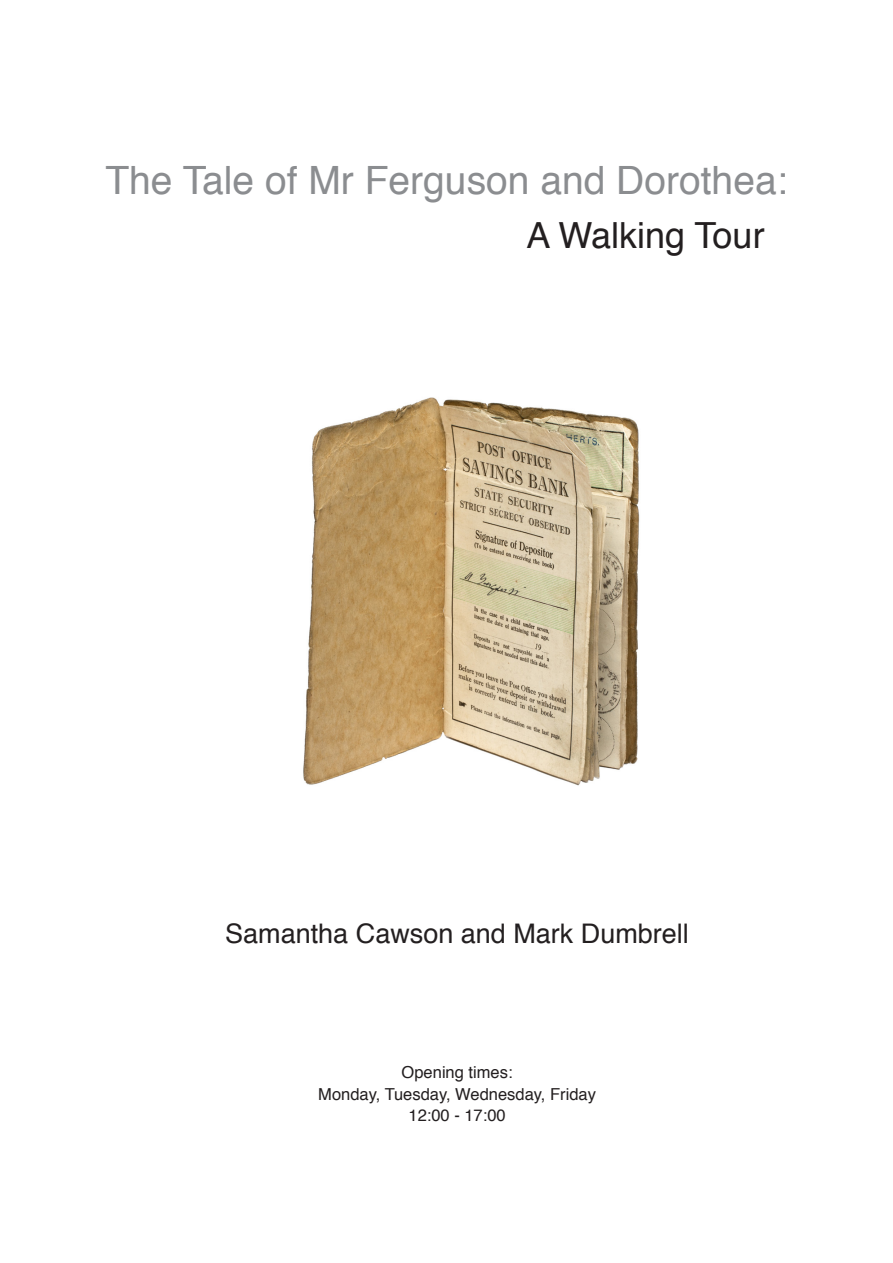
<style>
.page{position:relative;width:893px;height:1263px;background:#fff}
.page>*{position:absolute;margin:0;border:0;box-sizing:border-box;transform-origin:0 0}
.t1{font:39px "Helvetica";color:#8b8d90}
.t2{font:36px "Helvetica";color:#231f20}
.t3{font:27px "Helvetica";color:#231f20}
.t4{font:16.5px "Helvetica";color:#231f20}
</style>
<div class="page">
<img style="left:303px;top:397px;width:337px;height:389px">
<p class="t1" style="left:105px;top:150px;width:684px">The Tale of Mr Ferguson and Dorothea:</p>
<p class="t2" style="left:526px;top:207px;width:240px">A Walking Tour</p>
<p class="t3" style="left:225px;top:913px;width:465px">Samantha Cawson and Mark Dumbrell</p>
<p class="t4" style="left:402px;top:1060px;width:112px">Opening times:</p>
<p class="t4" style="left:318px;top:1081px;width:279px">Monday, Tuesday, Wednesday, Friday</p>
<p class="t4" style="left:408px;top:1102px;width:99px">12:00 - 17:00</p>
</div>
